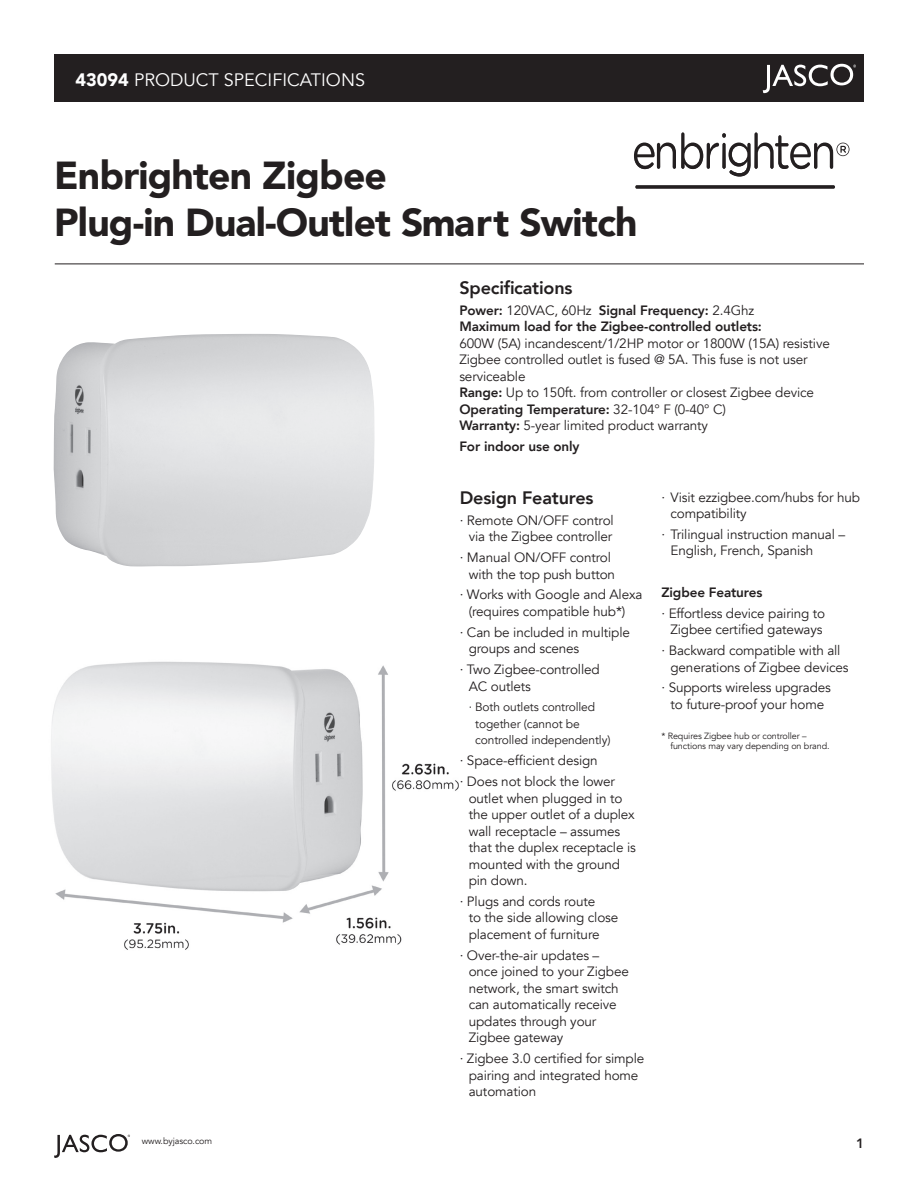
<style>
.page{position:relative;width:918px;height:1188px;background:#fff}
.page>*{position:absolute;margin:0;border:0;box-sizing:border-box;transform-origin:0 0}
.t1{font:900 39px "Avenir";letter-spacing:-.02em;color:#231f20}
.Body{font:800 18px "Avenir";letter-spacing:-.01em;color:#231f20}
.t2{font:18px "Avenir";color:#fff}
.Body-2{font:13.5px/16.5px "Avenir";letter-spacing:-.01em;color:#231f20}
.Body-3{font:800 13.5px "Avenir";letter-spacing:-.01em;color:#231f20}
.Body-4{font:12px/16.5px "Avenir";letter-spacing:-.01em;color:#231f20}
.Body-5{font:9px/10.5px "Avenir";letter-spacing:-.01em;color:#231f20}
.s1{font-weight:900}
.s2{font-weight:800}
</style>
<div class="page">
<img style="left:51px;top:661px;width:408px;height:289px">
<div style="left:55px;top:55px;width:809px;height:47px;background:#231f20"></div>
<svg style="left:54px;top:1134px;width:76px;height:24px"></svg>
<hr style="left:55px;top:264px;width:809px;height:1px;background:#231f20">
<img style="left:54px;top:334px;width:321px;height:233px">
<svg style="left:763px;top:64px;width:93px;height:29px"></svg>
<svg style="left:635px;top:185px;width:200px;height:4px"></svg>
<svg style="left:634px;top:132px;width:215px;height:44px"></svg>
<p class="t2" style="left:76px;top:69px;width:291px"><span class="s1">43094</span> PRODUCT SPECIFICATIONS</p>
<p class="t1" style="left:54px;top:142px;width:334px">Enbrighten Zigbee</p>
<p class="t1" style="left:54px;top:189px;width:585px">Plug-in Dual-Outlet Smart Switch</p>
<p class="Body" style="left:459px;top:274px;width:115px">Specifications</p>
<p class="Body-2" style="left:459px;top:302px;width:372px"><span class="s2">Power:</span> 120VAC, 60Hz <span class="s2">Signal Frequency:</span> 2.4Ghz<br><span class="s2">Maximum load for the Zigbee-controlled outlets:<br></span>600W (5A) incandescent/1/2HP motor or 1800W (15A) resistive Zigbee controlled outlet is fused @ 5A. This fuse is not user serviceable<br><span class="s2">Range:</span> Up to 150ft. from controller or closest Zigbee device <span class="s2">Operating Temperature:</span> 32-104° F (0-40° C)<br><span class="s2">Warranty:</span> 5-year limited product warranty</p>
<p class="Body-3" style="left:459px;top:436px;width:122px">For indoor use only</p>
<p class="Body" style="left:460px;top:484px;width:135px">Design Features</p>
<p class="Body-2" style="left:460px;top:512px;width:156px;text-align:center">· Remote ON/OFF control via the Zigbee controller</p>
<p class="Body-2" style="left:460px;top:549px;width:157px;text-align:right">· Manual ON/OFF control with the top push button</p>
<p class="Body-2" style="left:469px;top:587px;width:175px;text-indent:-9px">· Works with Google and Alexa (requires compatible hub*)</p>
<p class="Body-2" style="left:469px;top:624px;width:163px;text-indent:-9px">· Can be included in multiple groups and scenes</p>
<p class="Body-2" style="left:469px;top:661px;width:133px;text-indent:-9px">· Two Zigbee-controlled<br>AC outlets</p>
<p class="Body-4" style="left:475px;top:699px;width:137px;text-indent:-6px">· Both outlets controlled together (cannot be controlled independently)</p>
<p class="Body-2" style="left:460px;top:753px;width:140px">· Space-efficient design</p>
<p class="Body-2" style="left:469px;top:773px;width:169px;text-indent:-9px">· Does not block the lower outlet when plugged in to the upper outlet of a duplex wall receptacle – assumes that the duplex receptacle is mounted with the ground pin down.</p>
<p class="Body-2" style="left:469px;top:893px;width:151px;text-indent:-9px">· Plugs and cords route<br>to the side allowing close placement of furniture</p>
<p class="Body-2" style="left:469px;top:947px;width:162px;text-indent:-9px">· Over-the-air updates – once joined to your Zigbee network, the smart switch can automatically receive updates through your<br>Zigbee gateway</p>
<p class="Body-2" style="left:469px;top:1050px;width:177px;text-indent:-9px">· Zigbee 3.0 certified for simple pairing and integrated home automation</p>
<p class="Body-2" style="left:671px;top:489px;width:191px;text-indent:-9px">· Visit ezzigbee.com/hubs for hub compatibility</p>
<p class="Body-2" style="left:671px;top:526px;width:176px;text-indent:-9px">· Trilingual instruction manual –<br>English, French, Spanish</p>
<p class="Body-3" style="left:662px;top:582px;width:102px">Zigbee Features</p>
<p class="Body-2" style="left:662px;top:605px;width:165px;text-align:center">· Effortless device pairing to<br>Zigbee certified gateways</p>
<p class="Body-2" style="left:671px;top:642px;width:180px;text-indent:-9px">· Backward compatible with all generations of Zigbee devices</p>
<p class="Body-2" style="left:662px;top:680px;width:171px;text-align:center">· Supports wireless upgrades to future-proof your home</p>
<p class="Body-5" style="left:670px;top:730px;width:161px;text-indent:-9px">* Requires Zigbee hub or controller – functions may vary depending on brand.</p>
<p class="Body-5" style="left:142px;top:1136px;width:72px">www.byjasco.com</p>
<p class="Body-3" style="left:856px;top:1133px;width:9px">1</p>
</div>
